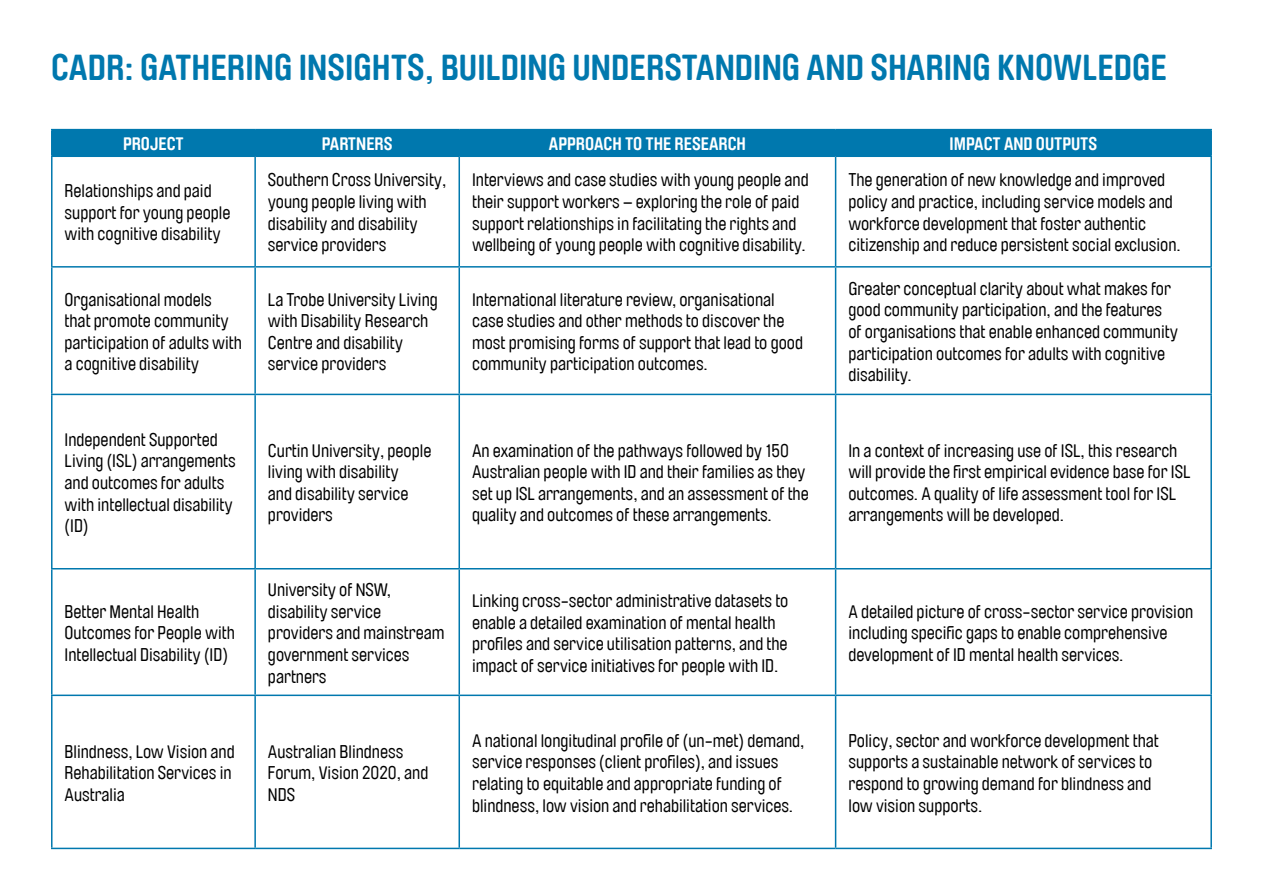
<style>
.page{position:relative;width:1263px;height:893px;background:#fff}
.page>*{position:absolute;margin:0;border:0;box-sizing:border-box;transform-origin:0 0}
.t1{font:700 36px "Brauer Neue";color:#0078ae}
.t2{font:18px/21.6px "Brauer Neue";color:#000}
.t3{font:700 18px "Brauer Neue";color:#fff}
</style>
<div class="page">
<hr style="left:51px;top:157px;width:2px;height:109px;background:#0078ae">
<hr style="left:254px;top:157px;width:2px;height:109px;background:#0078ae">
<hr style="left:458px;top:157px;width:2px;height:109px;background:#0078ae">
<hr style="left:835px;top:157px;width:1px;height:109px;background:#0078ae">
<hr style="left:1210px;top:157px;width:2px;height:109px;background:#0078ae">
<hr style="left:51px;top:129px;width:204px;height:1px;background:#0078ae">
<hr style="left:51px;top:130px;width:2px;height:26px;background:#0078ae">
<hr style="left:255px;top:129px;width:204px;height:1px;background:#0078ae">
<hr style="left:459px;top:129px;width:377px;height:1px;background:#0078ae">
<hr style="left:836px;top:129px;width:376px;height:1px;background:#0078ae">
<div style="left:53px;top:130px;width:1157px;height:26px;background:#0078ae"></div>
<hr style="left:1210px;top:130px;width:2px;height:26px;background:#0078ae">
<hr style="left:51px;top:156px;width:204px;height:1px;background:#0078ae">
<hr style="left:255px;top:156px;width:204px;height:1px;background:#0078ae">
<hr style="left:459px;top:156px;width:377px;height:1px;background:#0078ae">
<hr style="left:836px;top:156px;width:376px;height:1px;background:#0078ae">
<hr style="left:51px;top:266px;width:204px;height:2px;background:#0078ae">
<hr style="left:51px;top:268px;width:2px;height:126px;background:#0078ae">
<hr style="left:255px;top:266px;width:204px;height:2px;background:#0078ae">
<hr style="left:254px;top:268px;width:2px;height:126px;background:#0078ae">
<hr style="left:459px;top:266px;width:377px;height:2px;background:#0078ae">
<hr style="left:458px;top:268px;width:2px;height:126px;background:#0078ae">
<hr style="left:836px;top:266px;width:376px;height:2px;background:#0078ae">
<hr style="left:835px;top:268px;width:1px;height:126px;background:#0078ae">
<hr style="left:1210px;top:268px;width:2px;height:126px;background:#0078ae">
<hr style="left:51px;top:394px;width:204px;height:1px;background:#0078ae">
<hr style="left:51px;top:395px;width:2px;height:173px;background:#0078ae">
<hr style="left:255px;top:394px;width:204px;height:1px;background:#0078ae">
<hr style="left:254px;top:395px;width:2px;height:173px;background:#0078ae">
<hr style="left:459px;top:394px;width:377px;height:1px;background:#0078ae">
<hr style="left:458px;top:395px;width:2px;height:173px;background:#0078ae">
<hr style="left:836px;top:394px;width:376px;height:1px;background:#0078ae">
<hr style="left:835px;top:395px;width:1px;height:173px;background:#0078ae">
<hr style="left:1210px;top:395px;width:2px;height:173px;background:#0078ae">
<hr style="left:51px;top:568px;width:204px;height:1px;background:#0078ae">
<hr style="left:51px;top:569px;width:2px;height:126px;background:#0078ae">
<hr style="left:255px;top:568px;width:204px;height:1px;background:#0078ae">
<hr style="left:254px;top:569px;width:2px;height:126px;background:#0078ae">
<hr style="left:459px;top:568px;width:377px;height:1px;background:#0078ae">
<hr style="left:458px;top:569px;width:2px;height:126px;background:#0078ae">
<hr style="left:836px;top:568px;width:376px;height:1px;background:#0078ae">
<hr style="left:835px;top:569px;width:1px;height:126px;background:#0078ae">
<hr style="left:1210px;top:569px;width:2px;height:126px;background:#0078ae">
<hr style="left:51px;top:695px;width:204px;height:1px;background:#0078ae">
<hr style="left:51px;top:696px;width:2px;height:152px;background:#0078ae">
<hr style="left:255px;top:695px;width:204px;height:1px;background:#0078ae">
<hr style="left:254px;top:696px;width:2px;height:152px;background:#0078ae">
<hr style="left:459px;top:695px;width:377px;height:1px;background:#0078ae">
<hr style="left:458px;top:696px;width:2px;height:152px;background:#0078ae">
<hr style="left:836px;top:695px;width:376px;height:1px;background:#0078ae">
<hr style="left:835px;top:696px;width:1px;height:152px;background:#0078ae">
<hr style="left:1210px;top:696px;width:2px;height:152px;background:#0078ae">
<hr style="left:51px;top:848px;width:204px;height:1px;background:#0078ae">
<hr style="left:255px;top:848px;width:204px;height:1px;background:#0078ae">
<hr style="left:459px;top:848px;width:377px;height:1px;background:#0078ae">
<hr style="left:836px;top:848px;width:376px;height:1px;background:#0078ae">
<h1 class="t1" style="left:51px;top:47px;width:1117px">CADR: GATHERING INSIGHTS, BUILDING UNDERSTANDING AND SHARING KNOWLEDGE</h1>
<p class="t3" style="left:123px;top:134px;width:62px">PROJECT</p>
<p class="t3" style="left:322px;top:134px;width:72px">PARTNERS</p>
<p class="t3" style="left:549px;top:134px;width:199px">APPROACH TO THE RESEARCH</p>
<p class="t3" style="left:949px;top:134px;width:149px">IM PACT AND OUTPUTS</p>
<p class="t2" style="left:65px;top:180px;width:167px">Relationships and paid support for young people with cognitive disability</p>
<p class="t2" style="left:268px;top:170px;width:180px">Southern Cross University, young people living with disability and disability service providers</p>
<p class="t2" style="left:472px;top:170px;width:338px">Interviews and case studies with young people and their support workers – exploring the role of paid support relationships in facilitating the rights and wellbeing of young people with cognitive disability.</p>
<p class="t2" style="left:848px;top:170px;width:334px">The generation of new knowledge and improved policy and practice, including service models and workforce development that foster authentic citizenship and reduce persistent social exclusion.</p>
<p class="t2" style="left:65px;top:289px;width:179px">Organisational models that promote community participation of adults with a cognitive disability</p>
<p class="t2" style="left:268px;top:289px;width:171px">La Trobe University Living with Disability Research<br>Centre and disability service providers</p>
<p class="t2" style="left:472px;top:289px;width:332px">International literature review, organisational case studies and other methods to discover the most promising forms of support that lead to good community participation outcomes.</p>
<p class="t2" style="left:848px;top:278px;width:331px">Greater conceptual clarity about what makes for good community participation, and the features of organisations that enable enhanced community participation outcomes for adults with cognitive disability.</p>
<p class="t2" style="left:65px;top:429px;width:173px">Independent Supported<br>Living (ISL) arrangements and outcomes for adults with intellectual disability (ID)</p>
<p class="t2" style="left:268px;top:440px;width:165px">Curtin University, people living with disability<br>and disability service providers</p>
<p class="t2" style="left:472px;top:440px;width:338px">An examination of the pathways followed by 150<br>Australian people with ID and their families as they set up ISL arrangements, and an assessment of the quality and outcomes of these arrangements.</p>
<p class="t2" style="left:848px;top:440px;width:344px">In a context of increasing use of ISL, this research will provide the first empirical evidence base for ISL outcomes. A quality of life assessment tool for ISL arrangements will be developed.</p>
<p class="t2" style="left:65px;top:601px;width:172px">Better Mental Health<br>Outcomes for People with<br>Intellectual Disability (ID)</p>
<p class="t2" style="left:268px;top:579px;width:178px">University of NSW, disability service providers and mainstream government services partners</p>
<p class="t2" style="left:472px;top:590px;width:318px">Linking cross-sector administrative datasets to enable a detailed examination of mental health profiles and service utilisation patterns, and the impact of service initiatives for people with ID.</p>
<p class="t2" style="left:848px;top:601px;width:346px">A detailed picture of cross-sector service provision including specific gaps to enable comprehensive development of ID mental health services.</p>
<p class="t2" style="left:65px;top:741px;width:172px">Blindness, Low Vision and<br>Rehabilitation Services in<br>Australia</p>
<p class="t2" style="left:268px;top:741px;width:162px">Australian Blindness<br>Forum, Vision 2020, and<br>NDS</p>
<p class="t2" style="left:472px;top:730px;width:334px">A national longitudinal profile of (un-met) demand, service responses (client profiles), and issues relating to equitable and appropriate funding of blindness, low vision and rehabilitation services.</p>
<p class="t2" style="left:848px;top:730px;width:312px">Policy, sector and workforce development that supports a sustainable network of services to respond to growing demand for blindness and low vision supports.</p>
</div>
